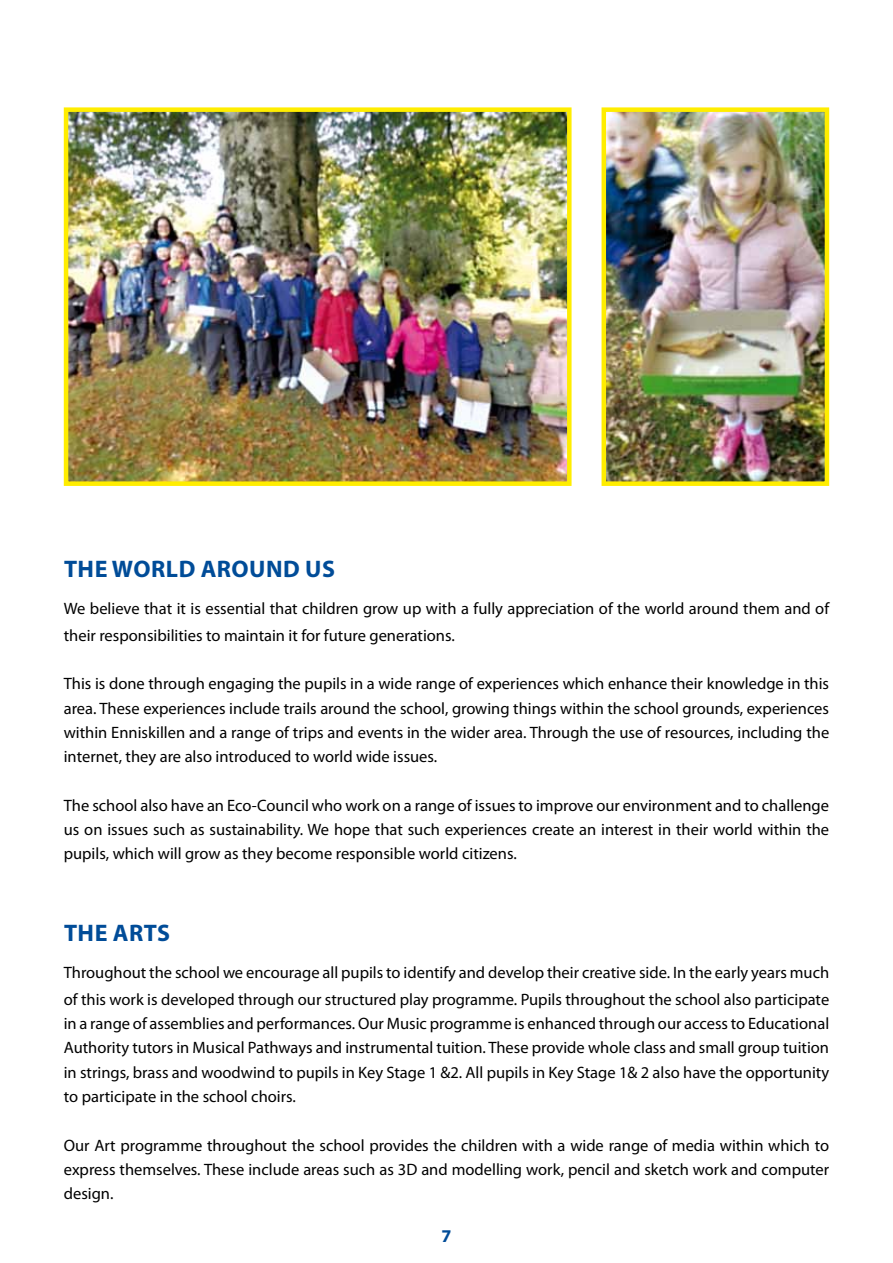
<style>
.page{position:relative;width:893px;height:1263px;background:#fff}
.page>*{position:absolute;margin:0;border:0;box-sizing:border-box;transform-origin:0 0}
.t1{font:700 24px "Myriad Pro";letter-spacing:.02em;color:#004c98}
.t2{font:700 18px "Myriad Pro";color:#004c98}
.t3{font:16.5px/24.3px "Myriad Pro";color:#000;text-align:justify}
</style>
<div class="page">
<img style="left:69px;top:112px;width:498px;height:369px">
<div style="left:64px;top:107px;width:508px;height:379px;border:4px solid #ffed00"></div>
<img style="left:606px;top:112px;width:218px;height:369px">
<div style="left:601px;top:107px;width:228px;height:379px;border:4px solid #ffed00"></div>
<h1 class="t1" style="left:64px;top:553px;width:86px">THE WORLD</h1>
<h1 class="t1" style="left:201px;top:553px;width:18px">AROUND</h1>
<h1 class="t1" style="left:305px;top:553px;width:29px">US</h1>
<p class="t3" style="left:64px;top:594px;width:767px;line-height:27.3px">We believe that it is essential that children grow up with a fully appreciation of the world around them and of their responsibilities to maintain it for future generations.</p>
<p class="t3" style="left:64px;top:671px;width:767px">This is done through engaging the pupils in a wide range of experiences which enhance their knowledge in this area. These experiences include trails around the school, growing things within the school grounds, experiences within Enniskillen and a range of trips and events in the wider area. Through the use of resources, including the internet, they are also introduced to world wide issues.</p>
<p class="t3" style="left:64px;top:793px;width:767px">The school also have an Eco-Council who work on a range of issues to improve our environment and to challenge us on issues such as sustainability. We hope that such experiences create an interest in their world within the pupils, which will grow as they become responsible world citizens.</p>
<h1 class="t1" style="left:64px;top:917px;width:108px">THE ARTS</h1>
<p class="t3" style="left:64px;top:958px;width:767px;line-height:27.3px">Throughout the school we encourage all pupils to identify and develop their creative side. In the early years much of this work is developed through our structured play programme. Pupils throughout the school also participate</p>
<p class="t3" style="left:64px;top:1011px;width:767px">in a range of assemblies and performances. Our Music programme is enhanced through our access to Educational Authority tutors in Musical Pathways and instrumental tuition. These provide whole class and small group tuition in strings, brass and woodwind to pupils in Key Stage 1 &amp;2. All pupils in Key Stage 1&amp; 2 also have the opportunity to participate in the school choirs.</p>
<p class="t3" style="left:64px;top:1133px;width:767px">Our Art programme throughout the school provides the children with a wide range of media within which to express themselves. These include areas such as 3D and modelling work, pencil and sketch work and computer design.</p>
<p class="t2" style="left:441px;top:1225px;width:11px">7</p>
</div>
